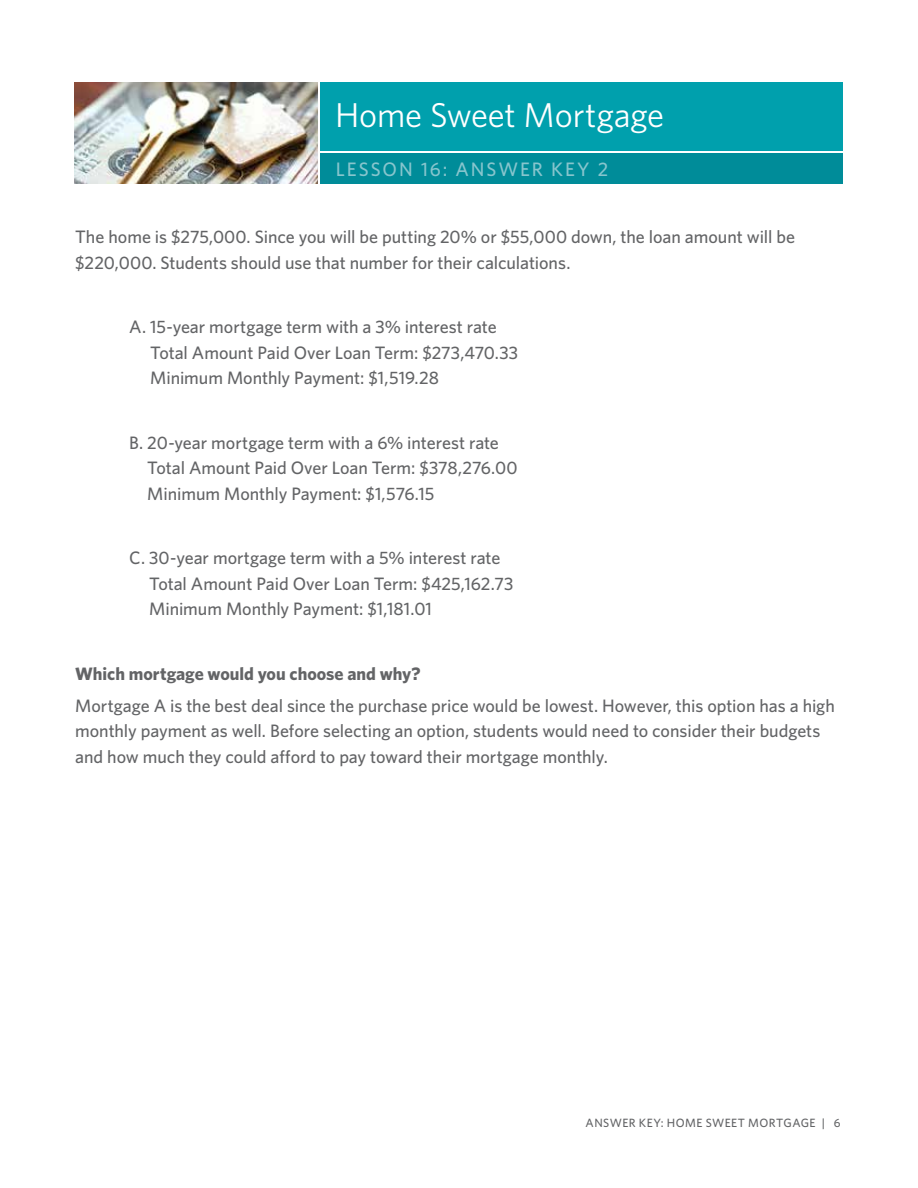
<style>
.page{position:relative;width:918px;height:1188px;background:#fff}
.page>*{position:absolute;margin:0;border:0;box-sizing:border-box;transform-origin:0 0}
.t1{font:34.5px "Whitney";letter-spacing:-.005em;color:#fff}
.t2{font:500 19.5px "Whitney";letter-spacing:.1em;color:#87c5cd}
.t3{font:500 18px/25.5px "Whitney";letter-spacing:-.005em;color:#636466}
.t4{font:700 18px "Whitney";color:#636466}
.t5{font:500 12px "Whitney";letter-spacing:.035em;color:#636466}
</style>
<div class="page">
<img style="left:74px;top:82px;width:243px;height:102px">
<div style="left:320px;top:82px;width:523px;height:69px;background:#00a0ad"></div>
<div style="left:320px;top:153px;width:523px;height:30px;background:#008c99"></div>
<h1 class="t1" style="left:335px;top:92px;width:331px">Home Sweet Mortgage</h1>
<p class="t2" style="left:336px;top:156px;width:274px">LESSON 16: ANSWER KEY 2</p>
<p class="t3" style="left:75px;top:224px;width:721px">The home is $275,000. Since you will be putting 20% or $55,000 down, the loan amount will be $220,000. Students should use that number for their calculations.</p>
<p class="t3" style="left:150px;top:314px;width:369px;text-indent:-21px">A. 15-year mortgage term with a 3% interest rate<br>Total Amount Paid Over Loan Term: $273,470.33<br>Minimum Monthly Payment: $1,519.28</p>
<p class="t3" style="left:147px;top:429px;width:372px;text-indent:-18px">B. 20-year mortgage term with a 6% interest rate<br>Total Amount Paid Over Loan Term: $378,276.00<br>Minimum Monthly Payment: $1,576.15</p>
<p class="t3" style="left:149px;top:545px;width:366px;text-indent:-20px">C. 30-year mortgage term with a 5% interest rate<br>Total Amount Paid Over Loan Term: $425,162.73<br>Minimum Monthly Payment: $1,181.01</p>
<p class="t4" style="left:75px;top:661px;width:347px">Which mortgage would you choose and why?</p>
<p class="t3" style="left:75px;top:693px;width:761px">Mortgage A is the best deal since the purchase price would be lowest. However, this option has a high monthly payment as well. Before selecting an option, students would need to consider their budgets and how much they could afford to pay toward their mortgage monthly.</p>
<p class="t5" style="left:586px;top:1115px;width:256px">ANSWER KEY: HOME SWEET MORTGAGE | 6</p>
</div>
